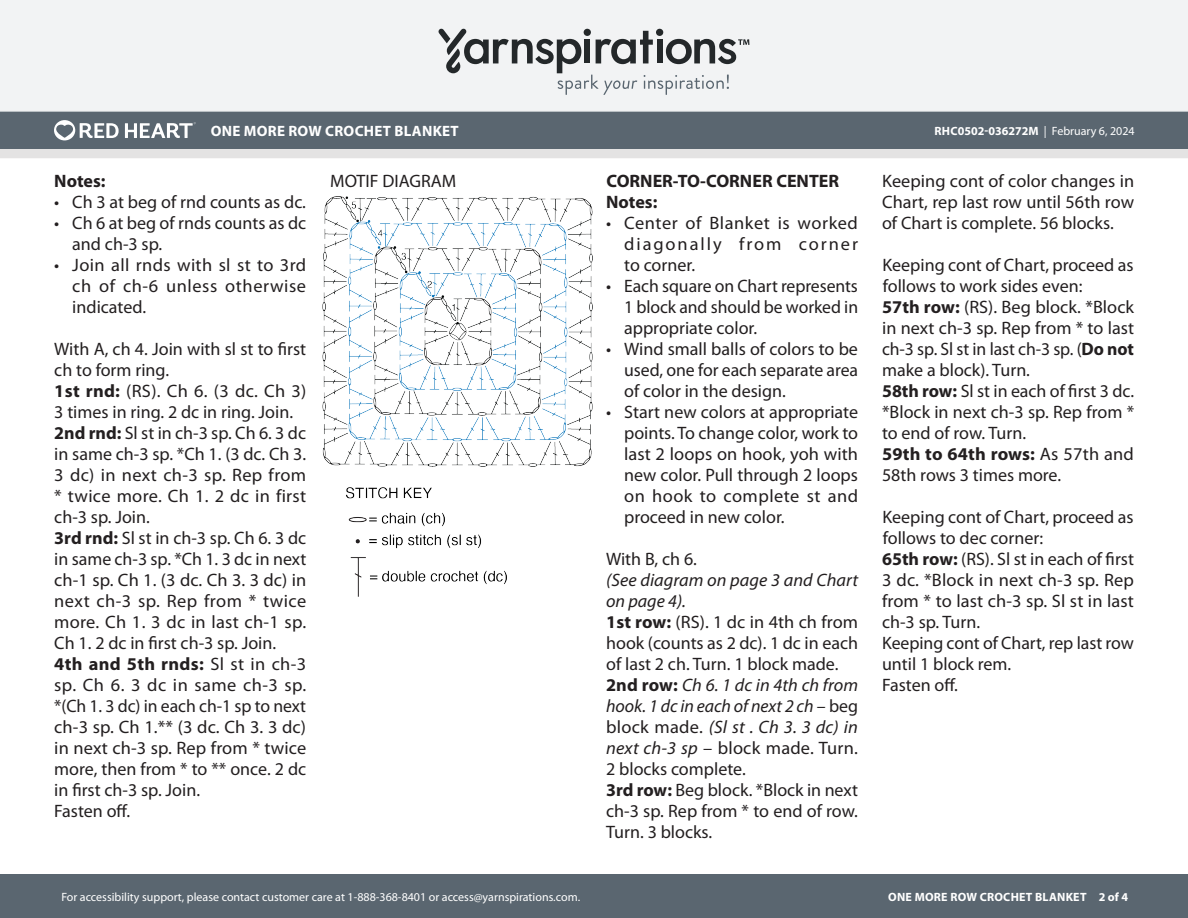
<style>
.page{position:relative;width:1188px;height:918px;background:#fff}
.page>*{position:absolute;margin:0;border:0;box-sizing:border-box;transform-origin:0 0}
.Body_-__Auto_Style_with_Keep_lines_toget{font:18px/21px "Myriad Pro";color:#231f20;text-align:justify}
.Body_-__Auto_Style_with_Keep_lines_toget-2{font:italic 18px/21px "Myriad Pro";color:#231f20}
.Body_-_NO_Automatic_styling{font:18px/21px "Myriad Pro";color:#231f20}
.SIZES_-_Color_Coded{font:700 18px "Myriad Pro";color:#231f20}
.Body_-__Auto_Style_with_Keep_lines_toget-3{font:700 18px "Myriad Pro";color:#231f20}
.t1{font:700 15px "Myriad Pro";letter-spacing:.02em;color:#fff}
.t2{font:12px "Myriad Pro";color:#fff}
.t3{font:700 12px "Myriad Pro";color:#fff}
.t4{font:700 12px "Myriad Pro";letter-spacing:.02em;color:#fff}
.s1{font-weight:400}
.s2{font-weight:700}
.s3{font-weight:700;font-style:normal}
.s4{font-style:normal}
</style>
<div class="page">
<div style="left:0;top:875px;width:1188px;height:43px;background:#5a6670"></div>
<div style="left:0;top:149px;width:1188px;height:9px;background:#e4e3e3"></div>
<div style="left:0;top:111px;width:1188px;height:38px;background:#5a6670"></div>
<div style="left:0;top:0;width:1188px;height:112px;background:#f2f3f4"></div>
<svg style="left:438px;top:29px;width:311px;height:66px"></svg>
<svg style="left:54px;top:120px;width:65px;height:20px"></svg>
<svg style="left:125px;top:122px;width:71px;height:16px"></svg>
<img style="left:323px;top:197px;width:269px;height:270px">
<img style="left:346px;top:487px;width:161px;height:110px">
<p class="t1" style="left:211px;top:121px;width:249px">ONE MORE ROW CROCHET BLANKET</p>
<p class="t3" style="left:935px;top:123px;width:202px">RHC0502-036272M <span class="s1">| February 6, 2024</span></p>
<p class="Body_-__Auto_Style_with_Keep_lines_toget-3" style="left:54px;top:169px;width:53px">Notes:</p>
<p class="Body_-__Auto_Style_with_Keep_lines_toget" style="left:54px;top:192px;width:253px">• Ch 3 at beg of rnd counts as dc.</p>
<p class="Body_-__Auto_Style_with_Keep_lines_toget" style="left:72px;top:213px;width:236px;text-indent:-18px">• Ch 6 at beg of rnds counts as dc and ch-3 sp.</p>
<p class="Body_-__Auto_Style_with_Keep_lines_toget" style="left:72px;top:255px;width:235px;text-indent:-18px">• Join all rnds with sl st to 3rd ch of ch-6 unless otherwise indicated.</p>
<p class="Body_-__Auto_Style_with_Keep_lines_toget" style="left:54px;top:339px;width:253px">With A, ch 4. Join with sl st to first ch to form ring.</p>
<p class="Body_-__Auto_Style_with_Keep_lines_toget" style="left:54px;top:381px;width:254px"><span class="s2">1st rnd:</span> (RS). Ch 6. (3 dc. Ch 3)<br>3 times in ring. 2 dc in ring. Join.</p>
<p class="Body_-__Auto_Style_with_Keep_lines_toget" style="left:54px;top:423px;width:253px"><span class="s2">2nd rnd:</span> Sl st in ch-3 sp. Ch 6. 3 dc in same ch-3 sp. *Ch 1. (3 dc. Ch 3.<br>3 dc) in next ch-3 sp. Rep from * twice more. Ch 1. 2 dc in first ch-3 sp. Join.</p>
<p class="Body_-__Auto_Style_with_Keep_lines_toget" style="left:54px;top:528px;width:254px"><span class="s2">3rd rnd:</span> Sl st in ch-3 sp. Ch 6. 3 dc in same ch-3 sp. *Ch 1. 3 dc in next ch-1 sp. Ch 1. (3 dc. Ch 3. 3 dc) in next ch-3 sp. Rep from * twice more. Ch 1. 3 dc in last ch-1 sp.<br>Ch 1. 2 dc in first ch-3 sp. Join.</p>
<p class="Body_-__Auto_Style_with_Keep_lines_toget" style="left:54px;top:654px;width:254px"><span class="s2">4th and 5th rnds:</span> Sl st in ch-3 sp. Ch 6. 3 dc in same ch-3 sp. *(Ch 1. 3 dc) in each ch-1 sp to next ch-3 sp. Ch 1.** (3 dc. Ch 3. 3 dc) in next ch-3 sp. Rep from * twice more, then from * to ** once. 2 dc in first ch-3 sp. Join.</p>
<p class="Body_-__Auto_Style_with_Keep_lines_toget" style="left:54px;top:801px;width:77px">Fasten off.</p>
<p class="Body_-__Auto_Style_with_Keep_lines_toget" style="left:330px;top:171px;width:128px">MOTIF DIAGRAM</p>
<p class="SIZES_-_Color_Coded" style="left:607px;top:169px;width:234px">CORNER-TO-CORNER CENTER</p>
<p class="Body_-__Auto_Style_with_Keep_lines_toget-3" style="left:606px;top:190px;width:53px">Notes:</p>
<p class="Body_-__Auto_Style_with_Keep_lines_toget" style="left:624px;top:213px;width:235px;text-indent:-18px">• Center of Blanket is worked diagonally from corner to corner.</p>
<p class="Body_-__Auto_Style_with_Keep_lines_toget" style="left:624px;top:276px;width:235px;text-indent:-18px">• Each square on Chart represents 1 block and should be worked in appropriate color.</p>
<p class="Body_-__Auto_Style_with_Keep_lines_toget" style="left:624px;top:339px;width:235px;text-indent:-18px">• Wind small balls of colors to be used, one for each separate area of color in the design.</p>
<p class="Body_-__Auto_Style_with_Keep_lines_toget" style="left:624px;top:402px;width:236px;text-indent:-18px">• Start new colors at appropriate points. To change color, work to last 2 loops on hook, yoh with new color. Pull through 2 loops on hook to complete st and proceed in new color.</p>
<p class="Body_-__Auto_Style_with_Keep_lines_toget" style="left:606px;top:549px;width:92px">With B, ch 6.</p>
<p class="Body_-__Auto_Style_with_Keep_lines_toget-2" style="left:606px;top:569px;width:253px">(See diagram on page 3 and Chart on page 4).</p>
<p class="Body_-__Auto_Style_with_Keep_lines_toget" style="left:606px;top:612px;width:253px"><span class="s2">1st row:</span> (RS). 1 dc in 4th ch from hook (counts as 2 dc). 1 dc in each of last 2 ch. Turn. 1 block made.</p>
<p class="Body_-__Auto_Style_with_Keep_lines_toget-2" style="left:606px;top:674px;width:253px;text-align:justify"><span class="s3">2nd row:</span> Ch 6. 1 dc in 4th ch from hook. 1 dc in each of next 2 ch <span class="s4">– beg block made.</span> (Sl st . Ch 3. 3 dc) in next ch-3 sp <span class="s4">– block made. Turn.<br>2 blocks complete.</span></p>
<p class="Body_-__Auto_Style_with_Keep_lines_toget" style="left:606px;top:780px;width:253px"><span class="s2">3rd row:</span> Beg block. *Block in next ch-3 sp. Rep from * to end of row.<br>Turn. 3 blocks.</p>
<p class="Body_-__Auto_Style_with_Keep_lines_toget" style="left:882px;top:171px;width:254px">Keeping cont of color changes in Chart, rep last row until 56th row of Chart is complete. 56 blocks.</p>
<p class="Body_-_NO_Automatic_styling" style="left:883px;top:255px;width:253px">Keeping cont of Chart, proceed as follows to work sides even:</p>
<p class="Body_-__Auto_Style_with_Keep_lines_toget" style="left:882px;top:297px;width:254px"><span class="s2">57th row:</span> (RS). Beg block. *Block in next ch-3 sp. Rep from * to last ch-3 sp. Sl st in last ch-3 sp. (<span class="s2">Do not </span>make a block). Turn.</p>
<p class="Body_-__Auto_Style_with_Keep_lines_toget" style="left:882px;top:381px;width:254px"><span class="s2">58th row:</span> Sl st in each of first 3 dc. *Block in next ch-3 sp. Rep from * to end of row. Turn.</p>
<p class="Body_-__Auto_Style_with_Keep_lines_toget" style="left:882px;top:444px;width:253px"><span class="s2">59th to 64th rows:</span> As 57th and<br>58th rows 3 times more.</p>
<p class="Body_-_NO_Automatic_styling" style="left:883px;top:507px;width:253px">Keeping cont of Chart, proceed as follows to dec corner:</p>
<p class="Body_-__Auto_Style_with_Keep_lines_toget" style="left:882px;top:549px;width:253px"><span class="s2">65th row:</span> (RS). Sl st in each of first 3 dc. *Block in next ch-3 sp. Rep from * to last ch-3 sp. Sl st in last ch-3 sp. Turn.</p>
<p class="Body_-__Auto_Style_with_Keep_lines_toget" style="left:882px;top:633px;width:253px">Keeping cont of Chart, rep last row until 1 block rem.</p>
<p class="Body_-__Auto_Style_with_Keep_lines_toget" style="left:882px;top:675px;width:77px">Fasten off.</p>
<p class="t2" style="left:61px;top:890px;width:520px">For accessibility support, please contact customer care at 1-888-368-8401 or access@yarnspirations.com.</p>
<p class="t4" style="left:888px;top:889px;width:241px">ONE MORE ROW CROCHET BLANKET 2 of 4</p>
</div>
